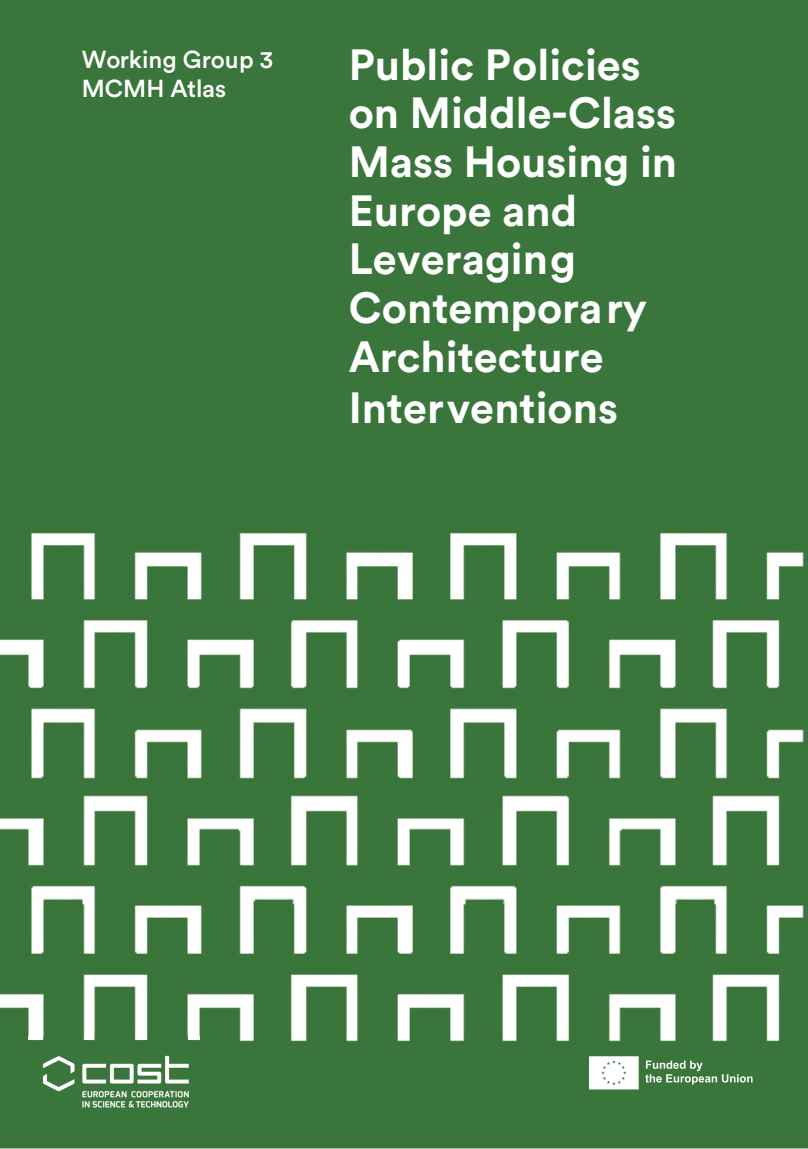
<style>
.page{position:relative;width:808px;height:1149px;background:#fff}
.page>*{position:absolute;margin:0;border:0;box-sizing:border-box;transform-origin:0 0}
.t1{font:700 43.2px/49.1px "Circular Std";color:#fff}
.t2{font:24.3px/29.1px "Circular Std";color:#fff}
.t3{font:500 24.3px/29.1px "Circular Std";color:#fff}
</style>
<div class="page">
<img style="left:0;top:0;width:808px;height:1148px">
<img style="left:20px;top:1036px;width:191px;height:90px">
<svg style="left:589px;top:1055px;width:50px;height:34px"></svg>
<svg style="left:645px;top:1060px;width:107px;height:24px;background:#629163"></svg>
<p class="t2" style="left:82px;top:39px;width:185px">Working Group 1<br>MCMH Atlas</p>
<p class="t3" style="left:82px;top:44px;width:193px">Working Group 3<br>MCMH Atlas</p>
<p class="t1" style="left:349px;top:39px;width:330px">Public Policies on Middle-Class<br>Mass Housing in<br>Europe and<br>Leveraging<br>Contemporary<br>Architecture<br>Interventions</p>
</div>
